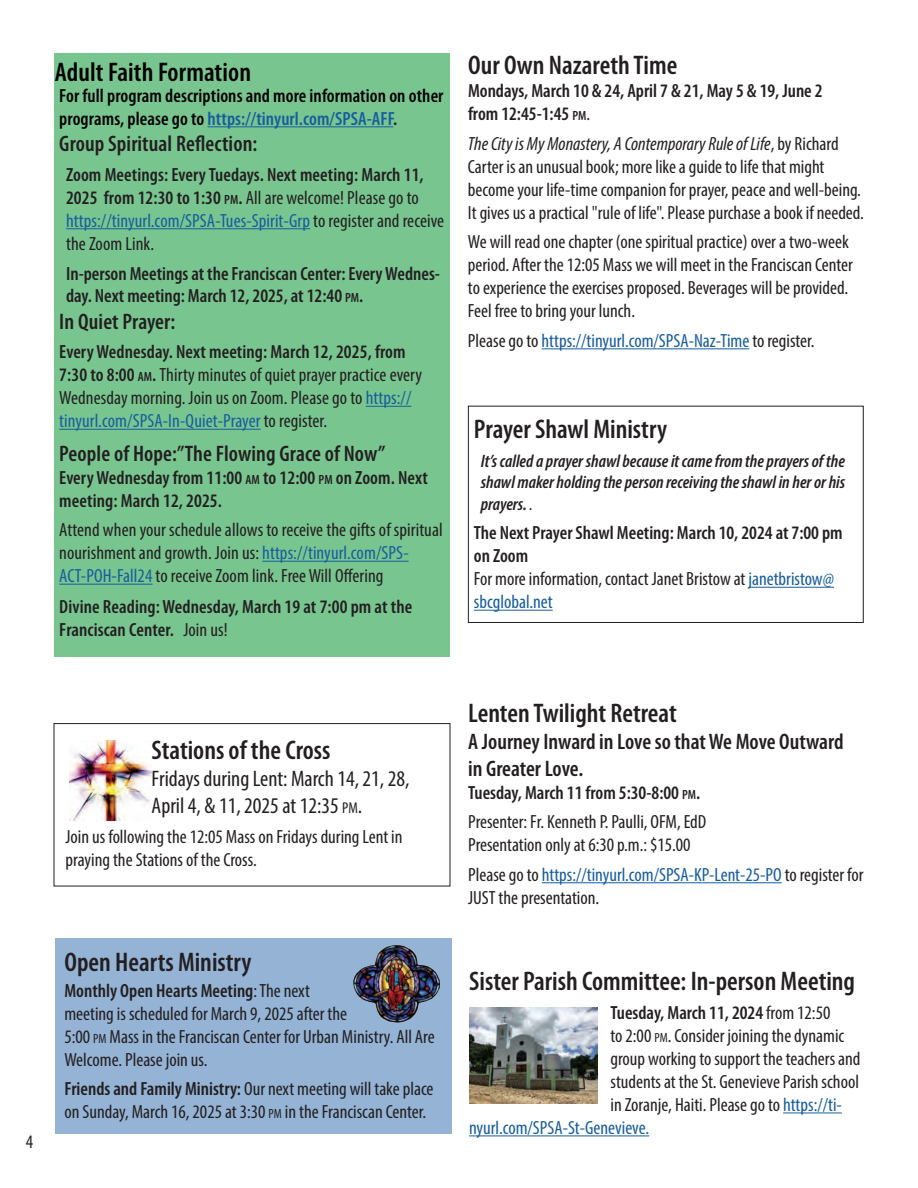
<style>
.page{position:relative;width:918px;height:1188px;background:#fff}
.page>*{position:absolute;margin:0;border:0;box-sizing:border-box;transform-origin:0 0}
.t1{font:600 condensed 27px "Myriad Pro";color:#231f20}
.t2{font:600 condensed 27px "Myriad Pro";letter-spacing:.005em;color:#000}
.t3{font:600 condensed 22.5px/27px "Myriad Pro";color:#231f20}
.t4{font:condensed 22.5px/27px "Myriad Pro";color:#231f20}
.t5{font:condensed 19.2px/23px "Myriad Pro";color:#231f20}
.t6{font:600 condensed 19.2px/23px "Myriad Pro";color:#231f20}
.t7{font:600 condensed 19.2px/23px "Myriad Pro";letter-spacing:.005em;color:#000}
.t8{font:condensed 19.2px "Myriad Pro";color:#175d9e}
.t9{font:italic 600 condensed 18px/21.6px "Myriad Pro";color:#231f20;text-align:justify}
.s1{color:#175d9e}
.s2{color:#231f20}
.s3{font-size:13.35px}
.s4{font-weight:400}
.s5{font-weight:400;color:#175d9e}
.s6{font-style:inherit}
.s7{font-weight:600}
.s8{font-weight:600;font-size:13.35px}
.s9{font-style:italic}
.s10{font-size:15.75px}
</style>
<div class="page">
<div style="left:55px;top:939px;width:396px;height:195px;background:#94b3d5"></div>
<img style="left:354px;top:946px;width:85px;height:77px">
<div style="left:54px;top:53px;width:396px;height:604px;background:#79c590"></div>
<hr style="left:208px;top:126px;width:185px;height:1px;background:#175d9e">
<hr style="left:66px;top:228px;width:244px;height:1px;background:#175d9e">
<hr style="left:366px;top:406px;width:45px;height:1px;background:#175d9e">
<hr style="left:59px;top:429px;width:202px;height:1px;background:#175d9e">
<hr style="left:262px;top:561px;width:147px;height:1px;background:#175d9e">
<hr style="left:59px;top:584px;width:94px;height:1px;background:#175d9e">
<hr style="left:783px;top:1112px;width:59px;height:1px;background:#175d9e">
<hr style="left:469px;top:1135px;width:180px;height:1px;background:#175d9e">
<img style="left:469px;top:1008px;width:128px;height:96px">
<hr style="left:542px;top:348px;width:207px;height:1px;background:#175d9e">
<hr style="left:542px;top:882px;width:240px;height:1px;background:#175d9e">
<div style="left:468px;top:406px;width:396px;height:217px;border:1px solid #231f20"></div>
<hr style="left:749px;top:587px;width:85px;height:1px;background:#175d9e">
<hr style="left:474px;top:610px;width:79px;height:1px;background:#175d9e">
<img style="left:69px;top:741px;width:83px;height:79px">
<div style="left:54px;top:723px;width:396px;height:163px;border:1px solid #231f20"></div>
<h1 class="t2" style="left:55px;top:55px;width:198px">Adult Faith Formation</h1>
<p class="t7" style="left:59px;top:84px;width:386px">For full program descriptions and more information on other programs, please go to <span class="s1">https://tinyurl.com/SPSA-AFF</span><span class="s2">.</span></p>
<p class="t3" style="left:59px;top:130px;width:200px">Group Spiritual Reflection:</p>
<p class="t6" style="left:66px;top:163px;width:380px">Zoom Meetings: Every Tuedays. Next meeting: March 11, 2025 from 12:30 to 1:30 <span class="s3">PM</span>. <span class="s4">All are welcome! Please go to </span><span class="s5">https://tinyurl.com/SPSA-Tues-Spirit-Grp</span> <span class="s4">to register and receive the Zoom Link.</span></p>
<p class="t6" style="left:66px;top:261px;width:375px">In-person Meetings at the Franciscan Center: Every Wednes&shy;day. Next meeting: March 12, 2025, at 12:40 <span class="s3">PM</span><span class="s6">.</span></p>
<p class="t3" style="left:59px;top:307px;width:118px">In Quiet Prayer:</p>
<p class="t5" style="left:59px;top:340px;width:364px"><span class="s7">Every Wednesday. Next meeting: March 12, 2025, from 7:30 to 8:00</span> <span class="s8">AM</span><span class="s7">.</span> Thirty minutes of quiet prayer practice every Wednesday morning. Join us on Zoom. Please go to <span class="s1">https:// tinyurl.com/SPSA-In-Quiet-Prayer</span> to register.</p>
<p class="t3" style="left:59px;top:439px;width:328px">People of Hope:”The Flowing Grace of Now”</p>
<p class="t6" style="left:59px;top:466px;width:370px">Every Wednesday from 11:00 <span class="s3">AM</span> to 12:00 <span class="s3">PM</span> on Zoom. Next meeting: March 12, 2025.</p>
<p class="t5" style="left:59px;top:518px;width:385px">Attend when your schedule allows to receive the gifts of spiritual nourishment and growth. Join us: <span class="s1">https://tinyurl.com/SPS-<br>ACT-POH-Fall24</span> to receive Zoom link. Free Will Offering</p>
<p class="t6" style="left:59px;top:595px;width:354px">Divine Reading: Wednesday, March 19 at 7:00 pm at the<br>Franciscan Center. <span class="s4">Join us!</span></p>
<h1 class="t1" style="left:468px;top:49px;width:211px">Our Own Nazareth Time</h1>
<p class="t6" style="left:468px;top:79px;width:356px">Mondays, March 10 &amp; 24, April 7 &amp; 21, May 5 &amp; 19, June 2 from 12:45-1:45 <span class="s3">PM</span><span class="s4">.</span></p>
<p class="t5" style="left:468px;top:132px;width:398px"><span class="s9">The City is My Monastery, A Contemporary Rule of Life</span>, by Richard Carter is an unusual book; more like a guide to life that might become your life-time companion for prayer, peace and well-being.<br>It gives us a practical "rule of life". Please purchase a book if needed.</p>
<p class="t5" style="left:468px;top:230px;width:386px">We will read one chapter (one spiritual practice) over a two-week period. After the 12:05 Mass we will meet in the Franciscan Center to experience the exercises proposed. Beverages will be provided.<br>Feel free to bring your lunch.</p>
<p class="t8" style="left:468px;top:329px;width:348px"><span class="s2">Please go to</span> https://tinyurl.com/SPSA-Naz-Time <span class="s2">to register.</span></p>
<h1 class="t1" style="left:474px;top:413px;width:195px">Prayer Shawl Ministry</h1>
<p class="t9" style="left:481px;top:449px;width:366px">It’s called a prayer shawl because it came from the prayers of the shawl maker holding the person receiving the shawl in her or his prayers. <span class="s4">.</span></p>
<p class="t6" style="left:474px;top:521px;width:370px">The Next Prayer Shawl Meeting: March 10, 2024 at 7:00 pm on Zoom<br><span class="s4">For more information, contact Janet Bristow at</span> <span class="s5">janetbristow@ sbcglobal.net</span></p>
<h1 class="t1" style="left:152px;top:734px;width:180px">Stations of the Cross</h1>
<p class="t4" style="left:152px;top:765px;width:259px">Fridays during Lent: March 14, 21, 28,<br>April 4, &amp; 11, 2025 at 12:35 <span class="s10">PM</span><span class="s6">.</span></p>
<p class="t5" style="left:66px;top:825px;width:339px">Join us following the 12:05 Mass on Fridays during Lent in praying the Stations of the Cross.</p>
<p class="t5" style="left:26px;top:1130px;width:9px">4</p>
<h1 class="t1" style="left:64px;top:945px;width:189px">Open Hearts Ministry</h1>
<p class="t5" style="left:64px;top:979px;width:372px"><span class="s7">Monthly Open Hearts Meeting</span>: The next<br>meeting is scheduled for March 9, 2025 after the<br>5:00 <span class="s3">PM</span> Mass in the Franciscan Center for Urban Ministry. All Are Welcome. Please join us.</p>
<p class="t5" style="left:64px;top:1077px;width:371px"><span class="s7">Friends and Family Ministry:</span> Our next meeting will take place on Sunday, March 16, 2025 at 3:30 <span class="s3">PM</span> in the Franciscan Center.</p>
<h1 class="t1" style="left:468px;top:696px;width:210px">Lenten Twilight Retreat</h1>
<p class="t3" style="left:468px;top:727px;width:377px">A Journey Inward in Love so that We Move Outward in Greater Love.</p>
<p class="t5" style="left:468px;top:777px;width:240px;line-height:29.7px"><span class="s7">Tuesday, March 11 from 5:30-8:00</span> <span class="s8">PM</span><span class="s7">.<br></span>Presenter: Fr. Kenneth P. Paulli, OFM, EdD</p>
<p class="t5" style="left:468px;top:830px;width:397px;line-height:29.7px">Presentation only at 6:30 p.m.: $15.00<br>Please go to <span class="s1">https://tinyurl.com/SPSA-KP-Lent-25-PO</span> to register for</p>
<p class="t5" style="left:468px;top:886px;width:133px">JUST the presentation.</p>
<h1 class="t1" style="left:469px;top:964px;width:388px">Sister Parish Committee: In-person Meeting</h1>
<p class="t6" style="left:611px;top:1001px;width:221px">Tuesday, March 11, 2024 <span class="s4">from 12:50</span></p>
<p class="t5" style="left:611px;top:1024px;width:235px">to 2:00 <span class="s3">PM</span>. Consider joining the dynamic</p>
<p class="t5" style="left:611px;top:1047px;width:252px">group working to support the teachers and</p>
<p class="t5" style="left:611px;top:1070px;width:250px">students at the St. Genevieve Parish school</p>
<p class="t5" style="left:611px;top:1093px;width:233px">in Zoranje, Haiti. Please go to <span class="s1">https://ti-</span></p>
<p class="t8" style="left:469px;top:1116px;width:182px">nyurl.com/SPSA-St-Genevieve.</p>
</div>
